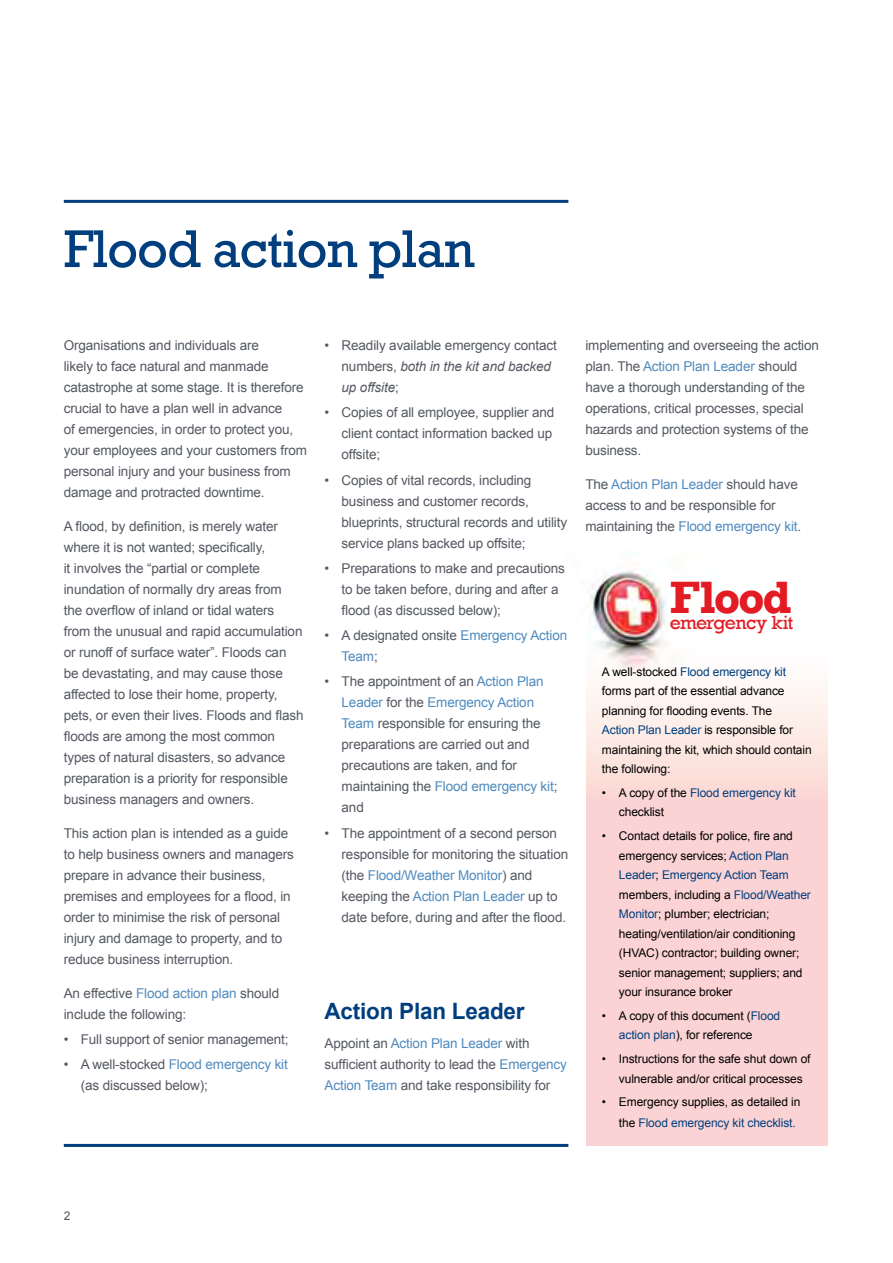
<style>
.page{position:relative;width:893px;height:1263px;background:#fff}
.page>*{position:absolute;margin:0;border:0;box-sizing:border-box;transform-origin:0 0}
.Main_Heading{font:54px "Rockwell";letter-spacing:-.02em;color:#003e7e}
.Subhead_1{font:700 46.5px "Rockwell";letter-spacing:-.05em;color:#e31b23}
.Subhead_1-2{font:700 22.5px "Arial";letter-spacing:-.01em;color:#003e7e}
.Subhead_1-3{font:19.5px "Rockwell";letter-spacing:-.045em;color:#e31b23}
.Body{font:13.5px/21px "Arial";letter-spacing:-.01em;color:#545861}
.Bullet_Points{font:13.5px/21px "Arial";letter-spacing:-.01em;color:#545861}
.Intro_Paragraph_For{font:13.5px/21px "Arial";letter-spacing:-.01em;color:#545861}
.Bullet_Points-2{font:12px/19.5px "Arial";letter-spacing:-.01em;color:#000}
.Intro_Paragraph_For-2{font:12px/19.5px "Arial";letter-spacing:-.01em;color:#000}
.t1{font:12px "Arial";color:#545861}
.s1{color:#4f8abe}
.s2{font-style:italic}
.s3{color:#003e7e}
</style>
<div class="page">
<hr style="left:64px;top:200px;width:504px;height:3px;background:#003e7e">
<hr style="left:64px;top:1144px;width:504px;height:3px;background:#003e7e">
<svg style="left:587px;top:698px;width:240px;height:447px"></svg>
<img style="left:586px;top:569px;width:242px;height:129px">
<p class="Main_Heading" style="left:64px;top:218px;width:412px">Flood action plan</p>
<p class="Body" style="left:64px;top:335px;width:245px">Organisations and individuals are<br>likely to face natural and manmade catastrophe at some stage. It is therefore crucial to have a plan well in advance<br>of emergencies, in order to protect you, your employees and your customers from personal injury and your business from damage and protracted downtime.</p>
<p class="Body" style="left:64px;top:516px;width:241px">A flood, by definition, is merely water where it is not wanted; specifically,<br>it involves the “partial or complete inundation of normally dry areas from the overflow of inland or tidal waters from the unusual and rapid accumulation or runoff of surface water”. Floods can be devastating, and may cause those affected to lose their home, property, pets, or even their lives. Floods and flash floods are among the most common types of natural disasters, so advance preparation is a priority for responsible business managers and owners.</p>
<p class="Body" style="left:64px;top:823px;width:232px">This action plan is intended as a guide to help business owners and managers prepare in advance their business, premises and employees for a flood, in order to minimise the risk of personal injury and damage to property, and to reduce business interruption.</p>
<p class="Intro_Paragraph_For" style="left:64px;top:982px;width:217px">An effective <span class="s1">Flood action plan</span> should include the following:</p>
<p class="Bullet_Points" style="left:64px;top:1028px;width:226px">• Full support of senior management;</p>
<p class="Bullet_Points" style="left:81px;top:1054px;width:209px;text-indent:-17px">• A well-stocked <span class="s1">Flood emergency kit </span>(as discussed below);</p>
<p class="Bullet_Points" style="left:342px;top:335px;width:217px;text-indent:-17px">• Readily available emergency contact numbers, <span class="s2">both in the kit and backed up offsite</span>;</p>
<p class="Bullet_Points" style="left:342px;top:402px;width:214px;text-indent:-17px">• Copies of all employee, supplier and client contact information backed up offsite;</p>
<p class="Bullet_Points" style="left:342px;top:469px;width:227px;text-indent:-17px">• Copies of vital records, including business and customer records, blueprints, structural records and utility service plans backed up offsite;</p>
<p class="Bullet_Points" style="left:342px;top:558px;width:225px;text-indent:-17px">• Preparations to make and precautions to be taken before, during and after a flood (as discussed below);</p>
<p class="Bullet_Points" style="left:342px;top:625px;width:227px;text-indent:-17px">• A designated onsite <span class="s1">Emergency Action<br>Team</span>;</p>
<p class="Bullet_Points" style="left:342px;top:671px;width:217px;text-indent:-17px">• The appointment of an <span class="s1">Action Plan<br>Leader</span> for the <span class="s1">Emergency Action<br>Team</span> responsible for ensuring the preparations are carried out and precautions are taken, and for maintaining the <span class="s1">Flood emergency kit</span>; and</p>
<p class="Bullet_Points" style="left:342px;top:822px;width:228px;text-indent:-17px">• The appointment of a second person responsible for monitoring the situation (the <span class="s1">Flood/Weather Monitor</span>) and keeping the <span class="s1">Action Plan Leader</span> up to date before, during and after the flood.</p>
<p class="Subhead_1-2" style="left:325px;top:995px;width:201px">Action Plan Leader</p>
<p class="Body" style="left:325px;top:1033px;width:244px">Appoint an <span class="s1">Action Plan Leader</span> with sufficient authority to lead the <span class="s1">Emergency<br>Action Team</span> and take responsibility for</p>
<p class="Body" style="left:585px;top:335px;width:235px">implementing and overseeing the action plan. The <span class="s1">Action Plan Leader</span> should have a thorough understanding of the operations, critical processes, special hazards and protection systems of the business.</p>
<p class="Body" style="left:585px;top:474px;width:217px">The <span class="s1">Action Plan Leader</span> should have access to and be responsible for maintaining the <span class="s1">Flood emergency kit</span>.</p>
<p class="Subhead_1" style="left:670px;top:569px;width:123px">Flood</p>
<p class="Subhead_1-3" style="left:670px;top:611px;width:125px">emergency kit</p>
<p class="Intro_Paragraph_For-2" style="left:602px;top:662px;width:211px">A well-stocked <span class="s3">Flood emergency kit </span>forms part of the essential advance planning for flooding events. The<br><span class="s3">Action Plan Leader</span> is responsible for maintaining the kit, which should contain the following:</p>
<p class="Bullet_Points-2" style="left:619px;top:783px;width:178px;text-indent:-17px">• A copy of the <span class="s3">Flood emergency kit </span>checklist</p>
<p class="Bullet_Points-2" style="left:619px;top:826px;width:193px;text-indent:-17px">• Contact details for police, fire and emergency services; <span class="s3">Action Plan Leader</span>; <span class="s3">Emergency Action Team </span>members, including a <span class="s3">Flood/Weather Monitor</span>; plumber; electrician; heating/ventilation/air conditioning (HVAC) contractor; building owner; senior management; suppliers; and your insurance broker</p>
<p class="Bullet_Points-2" style="left:619px;top:1006px;width:163px;text-indent:-17px">• A copy of this document (<span class="s3">Flood action plan</span>), for reference</p>
<p class="Bullet_Points-2" style="left:619px;top:1049px;width:193px;text-indent:-17px">• Instructions for the safe shut down of vulnerable and/or critical processes</p>
<p class="Bullet_Points-2" style="left:619px;top:1092px;width:183px;line-height:21px;text-indent:-17px">• Emergency supplies, as detailed in the <span class="s3">Flood emergency kit checklist.</span></p>
<p class="t1" style="left:64px;top:1208px;width:8px">2</p>
</div>
